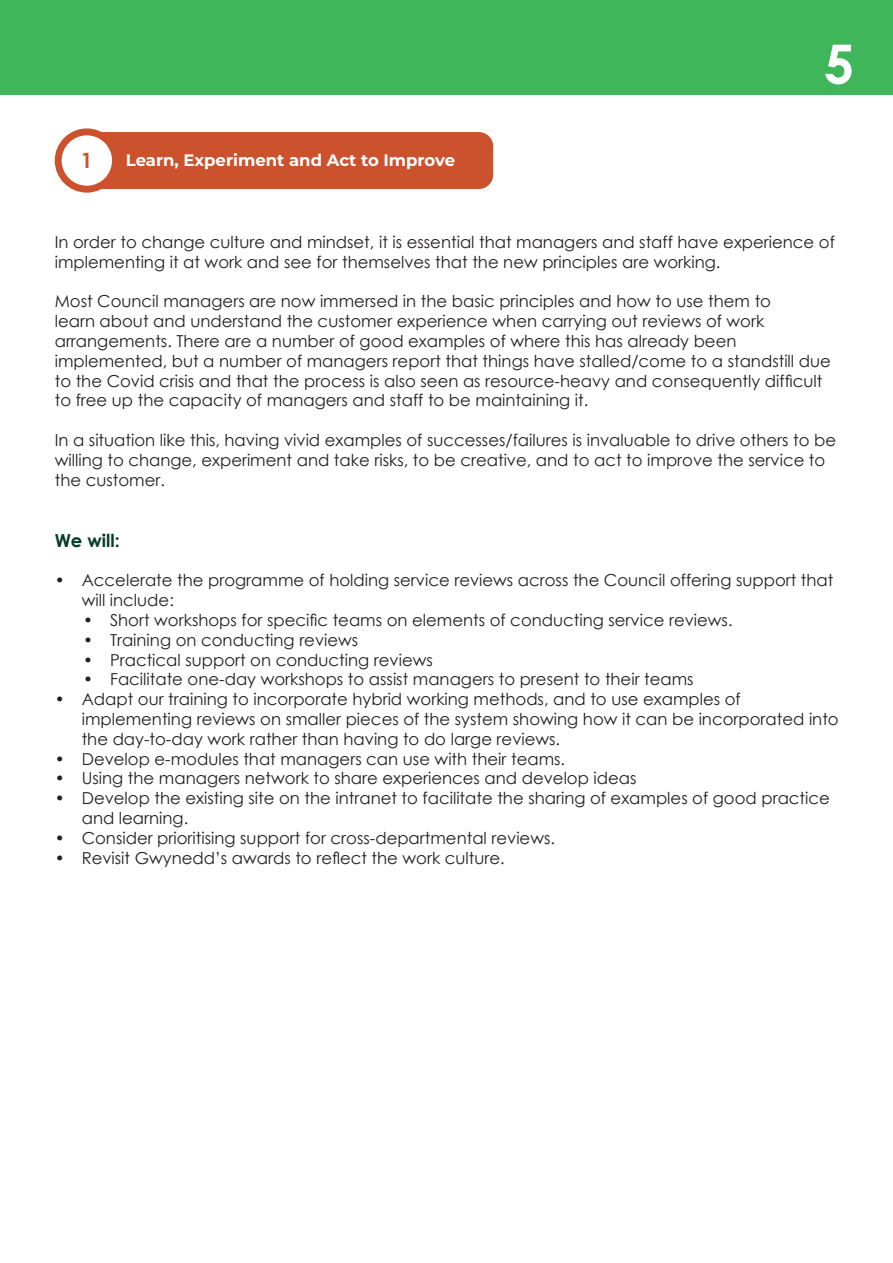
<style>
.page{position:relative;width:893px;height:1263px;background:#fff}
.page>*{position:absolute;margin:0;border:0;box-sizing:border-box;transform-origin:0 0}
.t1{font:700 54px "Century Gothic";color:#fff}
.t2{font:700 21px "Century Gothic";color:#cc522e}
.t3{font:700 18px "Century Gothic";color:#063c2b}
.t4{font:16.5px/19.8px "Century Gothic";color:#231f20}
.t5{font:700 16.5px "Montserrat";color:#fff}
</style>
<div class="page">
<div style="left:0;top:0;width:893px;height:95px;background:#3fb659"></div>
<div style="left:88px;top:132px;width:405px;height:57px;background:#cc522e;border-radius:14px"></div>
<div style="left:58px;top:132px;width:57px;height:57px;background:#fff;border-radius:50%"></div>
<div style="left:55px;top:128px;width:64px;height:65px;border:7px solid #cc522e;border-radius:50%"></div>
<p class="t2" style="left:81px;top:144px;width:13px">1</p>
<p class="t5" style="left:126px;top:148px;width:331px">Learn, Experiment and Act to Improve</p>
<p class="t1" style="left:824px;top:23px;width:32px">5</p>
<p class="t4" style="left:55px;top:232px;width:782px">In order to change culture and mindset, it is essential that managers and staff have experience of implementing it at work and see for themselves that the new principles are working.</p>
<p class="t4" style="left:55px;top:291px;width:778px">Most Council managers are now immersed in the basic principles and how to use them to<br>learn about and understand the customer experience when carrying out reviews of work arrangements. There are a number of good examples of where this has already been implemented, but a number of managers report that things have stalled/come to a standstill due</p>
<p class="t4" style="left:55px;top:370px;width:769px">to the Covid crisis and that the process is also seen as resource-heavy and consequently difficult</p>
<p class="t4" style="left:55px;top:390px;width:535px">to free up the capacity of managers and staff to be maintaining it.</p>
<p class="t4" style="left:55px;top:430px;width:783px">In a situation like this, having vivid examples of successes/failures is invaluable to drive others to be willing to change, experiment and take risks, to be creative, and to act to improve the service to the customer.</p>
<h4 class="t3" style="left:55px;top:527px;width:67px">We will:</h4>
<p class="t4" style="left:82px;top:570px;width:753px;text-indent:-27px">• Accelerate the programme of holding service reviews across the Council offering support that will include:</p>
<p class="t4" style="left:83px;top:610px;width:651px">• Short workshops for specific teams on elements of conducting service reviews.</p>
<p class="t4" style="left:83px;top:630px;width:277px">• Training on conducting reviews</p>
<p class="t4" style="left:83px;top:649px;width:351px">• Practical support on conducting reviews</p>
<p class="t4" style="left:83px;top:669px;width:612px">• Facilitate one-day workshops to assist managers to present to their teams</p>
<p class="t4" style="left:82px;top:689px;width:758px;text-indent:-27px">• Adapt our training to incorporate hybrid working methods, and to use examples of implementing reviews on smaller pieces of the system showing how it can be incorporated into the day-to-day work rather than having to do large reviews.</p>
<p class="t4" style="left:55px;top:748px;width:512px">• Develop e-modules that managers can use with their teams.</p>
<p class="t4" style="left:55px;top:768px;width:583px">• Using the managers network to share experiences and develop ideas</p>
<p class="t4" style="left:82px;top:788px;width:750px;text-indent:-27px">• Develop the existing site on the intranet to facilitate the sharing of examples of good practice and learning.</p>
<p class="t4" style="left:55px;top:828px;width:502px">• Consider prioritising support for cross-departmental reviews.</p>
<p class="t4" style="left:55px;top:847px;width:452px">• Revisit Gwynedd’s awards to reflect the work culture.</p>
</div>
